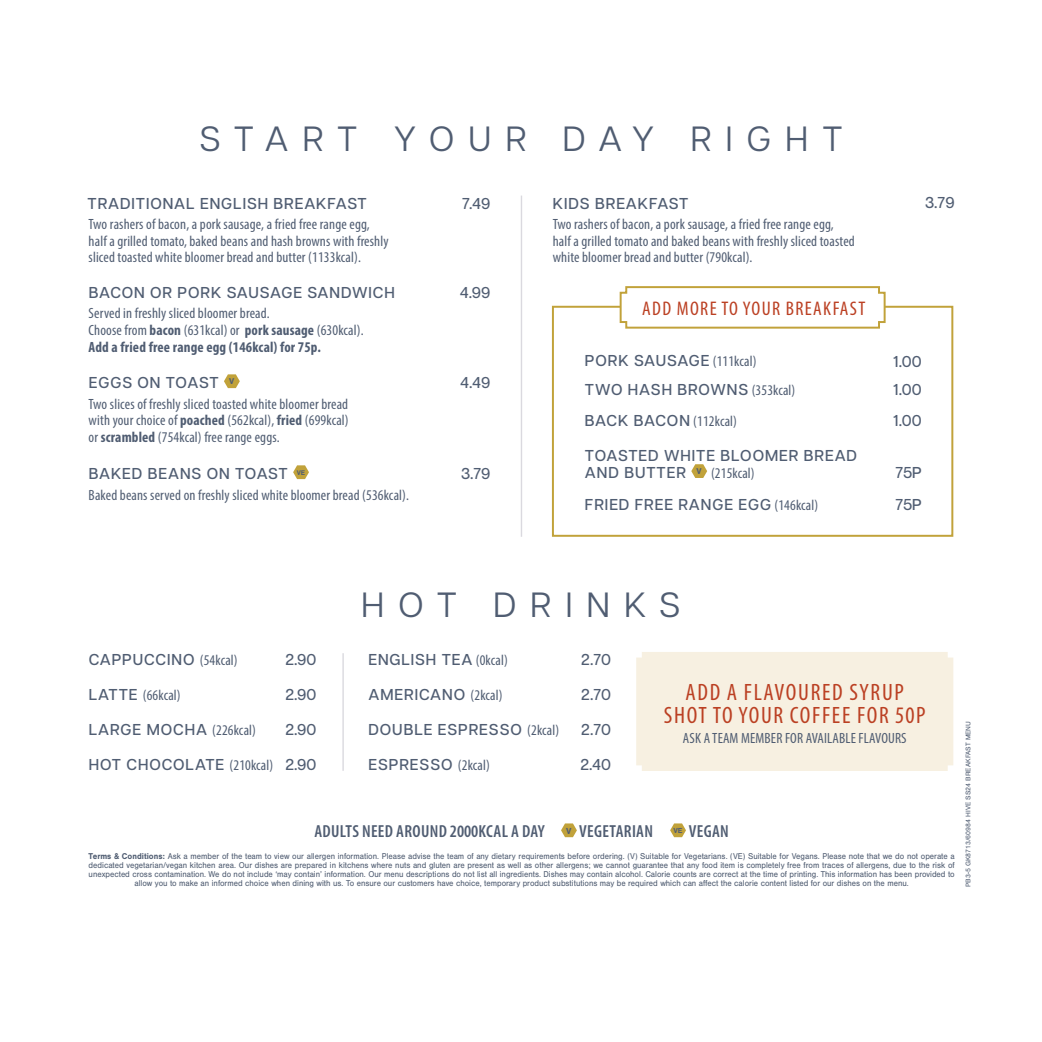
<style>
.page{position:relative;width:1042px;height:1042px;background:#fff}
.page>*{position:absolute;margin:0;border:0;box-sizing:border-box;transform-origin:0 0}
.t1{font:35px "Articulat CF";letter-spacing:.41em;color:#505d72}
.t2{font:condensed 23.8px/23.8px "Myriad Pro";letter-spacing:.07em;color:#bb4023;text-align:center}
.t3{font:condensed 19.78px "Myriad Pro";letter-spacing:.07em;color:#bb4023}
.t4{font:600 condensed 17.5px "Myriad Pro";letter-spacing:.02em;color:#505d72}
.t5{font:500 15.75px/28.7px "Articulat CF";letter-spacing:.06em;color:#505d72}
.t6{font:condensed 14.88px/16.6px "Myriad Pro";letter-spacing:.01em;color:#505d72}
.t7{font:8.75px/8.8px "Nimbus San";color:#505d72;text-align:center;scale:.93 1}
.t8{font:700 7.52px "Nimbus San";color:#505d72}
.t9{font:7px "Nimbus San";color:#505d72}
.t10{font:700 7px "Nimbus San";color:#505d72}
.s1{font-weight:700}
.s2{font-family:"Myriad Pro";font-weight:400;font-stretch:condensed;font-size:14.88px}
.s3{font-family:"Articulat CF";font-weight:500;font-stretch:normal;font-size:15.75px}
</style>
<div class="page">
<hr style="left:521px;top:196px;width:1px;height:341px;background:#dad9df">
<svg style="left:224px;top:374px;width:16px;height:14px"></svg>
<svg style="left:293px;top:465px;width:16px;height:14px"></svg>
<div style="left:552px;top:306px;width:401px;height:231px;border:2px solid #c1a23a"></div>
<svg style="left:691px;top:464px;width:16px;height:14px"></svg>
<svg style="left:619px;top:286px;width:267px;height:43px"></svg>
<div style="left:636px;top:652px;width:317px;height:119px;background:#f7f0e1"></div>
<svg style="left:561px;top:823px;width:16px;height:14px"></svg>
<svg style="left:670px;top:823px;width:16px;height:14px"></svg>
<hr style="left:342px;top:653px;width:2px;height:118px;background:#dad9df">
<h1 class="t1" style="left:199px;top:113px;width:645px">START YOUR DAY RIGHT</h1>
<h3 class="t5" style="left:87px;top:188px;width:281px">TRADITIONAL ENGLISH BREAKFAST</h3>
<h3 class="t5" style="left:462px;top:188px;width:30px">7.49</h3>
<h3 class="t5" style="left:553px;top:188px;width:137px">KIDS BREAKFAST</h3>
<h3 class="t6" style="left:89px;top:216px;width:301px">Two rashers of bacon, a pork sausage, a fried free range egg, half a grilled tomato, baked beans and hash browns with freshly sliced toasted white bloomer bread and butter (1133kcal).</h3>
<h3 class="t6" style="left:553px;top:216px;width:304px">Two rashers of bacon, a pork sausage, a fried free range egg, half a grilled tomato and baked beans with freshly sliced toasted white bloomer bread and butter (790kcal).</h3>
<h3 class="t5" style="left:89px;top:277px;width:308px">BACON OR PORK SAUSAGE SANDWICH</h3>
<h3 class="t6" style="left:89px;top:305px;width:276px">Served in freshly sliced bloomer bread.<br>Choose from <span class="s1">bacon</span> (631kcal) or <span class="s1">pork sausage</span> (630kcal).<br><span class="s1">Add a fried free range egg (146kcal) for 75p.</span></h3>
<h3 class="t5" style="left:89px;top:368px;width:147px">EGGS ON TOAST <sup>V</sup></h3>
<h3 class="t6" style="left:89px;top:395px;width:261px;text-align:justify">Two slices of freshly sliced toasted white bloomer bread with your choice of <span class="s1">poached</span> (562kcal), <span class="s1">fried</span> (699kcal) or <span class="s1">scrambled</span> (754kcal) free range eggs.</h3>
<h3 class="t5" style="left:89px;top:458px;width:201px">BAKED BEANS ON TOAST</h3>
<p class="t10" style="left:297px;top:468px;width:10px">VE</p>
<h3 class="t6" style="left:89px;top:486px;width:322px">Baked beans served on freshly sliced white bloomer bread (536kcal).</h3>
<h3 class="t5" style="left:460px;top:277px;width:32px">4.99</h3>
<h3 class="t5" style="left:460px;top:368px;width:32px">4.49</h3>
<h3 class="t5" style="left:461px;top:459px;width:31px">3.79</h3>
<h3 class="t3" style="left:642px;top:296px;width:225px">ADD MORE TO YOUR BREAKFAST</h3>
<h3 class="t5" style="left:585px;top:345px;width:212px">PORK SAUSAGE <span class="s2">(111kcal)<br></span>TWO HASH BROWNS <span class="s2">(353kcal)</span></h3>
<h3 class="t5" style="left:585px;top:403px;width:274px;line-height:34.3px">BACK BACON <span class="s2">(112kcal)<br></span>TOASTED WHITE BLOOMER BREAD</h3>
<h3 class="t5" style="left:585px;top:456px;width:235px;line-height:31.7px">AND BUTTER <sup>V</sup> <span class="s2">(215kcal)<br></span>FRIED FREE RANGE EGG <span class="s2">(146kcal)</span></h3>
<h3 class="t5" style="left:925px;top:187px;width:31px">3.79</h3>
<h3 class="t5" style="left:893px;top:346px;width:30px">1.00</h3>
<h3 class="t5" style="left:893px;top:374px;width:30px">1.00</h3>
<h3 class="t5" style="left:893px;top:406px;width:30px">1.00</h3>
<h3 class="t5" style="left:895px;top:457px;width:28px">75P</h3>
<h3 class="t5" style="left:895px;top:489px;width:28px">75P</h3>
<h1 class="t1" style="left:361px;top:580px;width:321px">HOT DRINKS</h1>
<h3 class="t5" style="left:89px;top:644px;width:150px">CAPPUCCINO <span class="s2">(54kcal)</span></h3>
<h3 class="t6" style="left:89px;top:686px;width:93px"><span class="s3">LATTE</span> (66kcal)</h3>
<h3 class="t5" style="left:89px;top:714px;width:169px">LARGE MOCHA <span class="s2">(226kcal)</span></h3>
<h3 class="t5" style="left:89px;top:749px;width:186px">HOT CHOCOLATE <span class="s2">(210kcal)</span></h3>
<h3 class="t5" style="left:285px;top:644px;width:33px">2.90</h3>
<h3 class="t5" style="left:285px;top:679px;width:33px">2.90</h3>
<h3 class="t5" style="left:285px;top:714px;width:33px">2.90</h3>
<h3 class="t5" style="left:285px;top:749px;width:33px">2.90</h3>
<h3 class="t5" style="left:368px;top:644px;width:141px">ENGLISH TEA <span class="s2">(0kcal)</span></h3>
<h3 class="t5" style="left:368px;top:679px;width:135px">AMERICANO <span class="s2">(2kcal)</span></h3>
<h3 class="t5" style="left:368px;top:714px;width:192px">DOUBLE ESPRESSO <span class="s2">(2kcal)</span></h3>
<h3 class="t5" style="left:368px;top:749px;width:123px">ESPRESSO <span class="s2">(2kcal)</span></h3>
<h3 class="t5" style="left:581px;top:644px;width:31px">2.70</h3>
<h3 class="t5" style="left:581px;top:679px;width:31px">2.70</h3>
<h3 class="t5" style="left:581px;top:714px;width:31px">2.70</h3>
<h3 class="t5" style="left:580px;top:749px;width:32px">2.40</h3>
<h2 class="t2" style="left:664px;top:679px;width:263px">ADD A FLAVOURED SYRUP<br>SHOT TO YOUR COFFEE FOR 50P</h2>
<h3 class="t6" style="left:683px;top:730px;width:225px">ASK A TEAM MEMBER FOR AVAILABLE FLAVOURS</h3>
<h3 class="t4" style="left:314px;top:820px;width:340px">ADULTS NEED AROUND 2000KCAL A DAY <sup>V</sup> VEGETARIAN</h3>
<h3 class="t4" style="left:689px;top:820px;width:42px">VEGAN</h3>
<p class="t8" style="left:673px;top:826px;width:11px">VE</p>
<p class="t7" style="left:89px;top:852px;width:933px"><span class="s1">Terms &amp; Conditions:</span> Ask a member of the team to view our allergen information. Please advise the team of any dietary requirements before ordering. (V) Suitable for Vegetarians. (VE) Suitable for Vegans. Please note that we do not operate a dedicated vegetarian/vegan kitchen area. Our dishes are prepared in kitchens where nuts and gluten are present as well as other allergens; we cannot guarantee that any food item is completely free from traces of allergens, due to the risk of unexpected cross contamination. We do not include ‘may contain’ information. Our menu descriptions do not list all ingredients. Dishes may contain alcohol. Calorie counts are correct at the time of printing. This information has been provided to allow you to make an informed choice when dining with us. To ensure our customers have choice, temporary product substitutions may be required which can affect the calorie content listed for our dishes on the menu.</p>
<p class="t9" style="left:964px;top:887px;width:168px;rotate:-90deg">PB3-5 GK8713/60984 HIVE SS24 BREAKFAST MENU</p>
</div>
